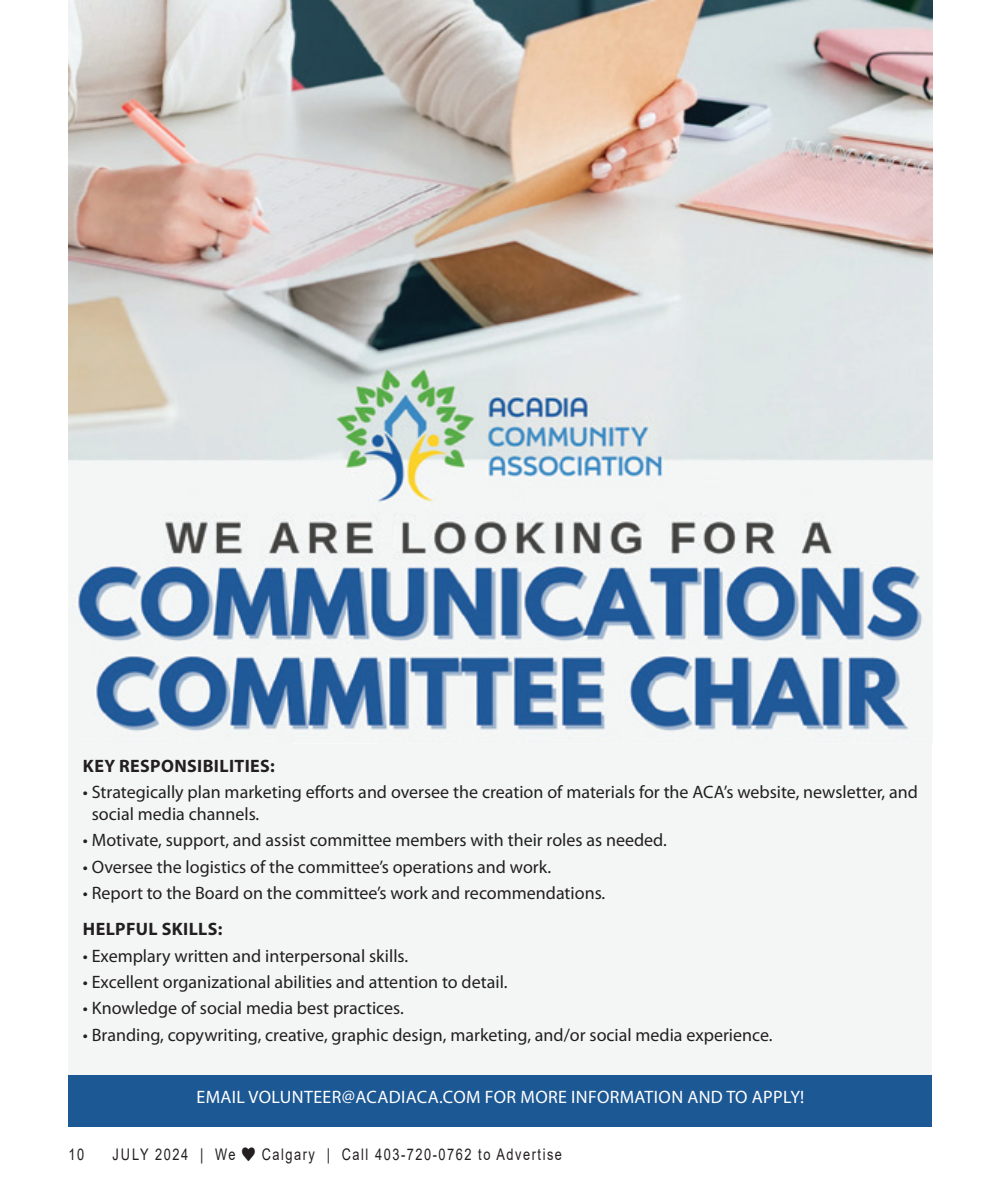
<style>
.page{position:relative;width:990px;height:1188px;background:#fff}
.page>*{position:absolute;margin:0;border:0;box-sizing:border-box;transform-origin:0 0}
.t1{font:18px/22px "Myriad Pro";color:#231f20}
.Body_text{font:18px "Myriad Pro";letter-spacing:.02em;color:#fff}
.Body_text-2{font:700 18px "Myriad Pro";letter-spacing:.02em;color:#231f20}
.t2{font:16px "Arial";letter-spacing:.12em;color:#231f20;scale:.8 1}
</style>
<div class="page">
<div style="left:68px;top:744px;width:864px;height:331px;background:#f4f6f6"></div>
<div style="left:68px;top:1075px;width:864px;height:51px;background:#1c5894"></div>
<img style="left:68px;top:0;width:864px;height:744px">
<p class="Body_text-2" style="left:83px;top:754px;width:193px">KEY RESPONSIBILITIES:</p>
<p class="t1" style="left:92px;top:781px;width:828px;text-indent:-9px">• Strategically plan marketing efforts and oversee the creation of materials for the ACA’s website, newsletter, and social media channels.</p>
<p class="t1" style="left:83px;top:829px;width:586px">• Motivate, support, and assist committee members with their roles as needed.</p>
<p class="t1" style="left:83px;top:855px;width:470px">• Oversee the logistics of the committee’s operations and work.</p>
<p class="t1" style="left:83px;top:882px;width:524px">• Report to the Board on the committee’s work and recommendations.</p>
<p class="Body_text-2" style="left:83px;top:918px;width:141px">HELPFUL SKILLS:</p>
<p class="t1" style="left:83px;top:944px;width:327px">• Exemplary written and interpersonal skills.</p>
<p class="t1" style="left:83px;top:971px;width:426px">• Excellent organizational abilities and attention to detail.</p>
<p class="t1" style="left:83px;top:997px;width:323px">• Knowledge of social media best practices.</p>
<p class="t1" style="left:83px;top:1023px;width:691px">• Branding, copywriting, creative, graphic design, marketing, and/or social media experience.</p>
<p class="Body_text" style="left:197px;top:1086px;width:609px">EMAIL VOLUNTEER@ACADIACA.COM FOR MORE INFORMATION AND TO APPLY!</p>
<p class="t2" style="left:68px;top:1143px;width:21px">10</p>
<p class="t2" style="left:112px;top:1143px;width:156px">JULY 2024 | We</p>
<p class="t2" style="left:262px;top:1143px;width:377px">Calgary | Call 403-720-0762 to Advertise</p>
</div>
